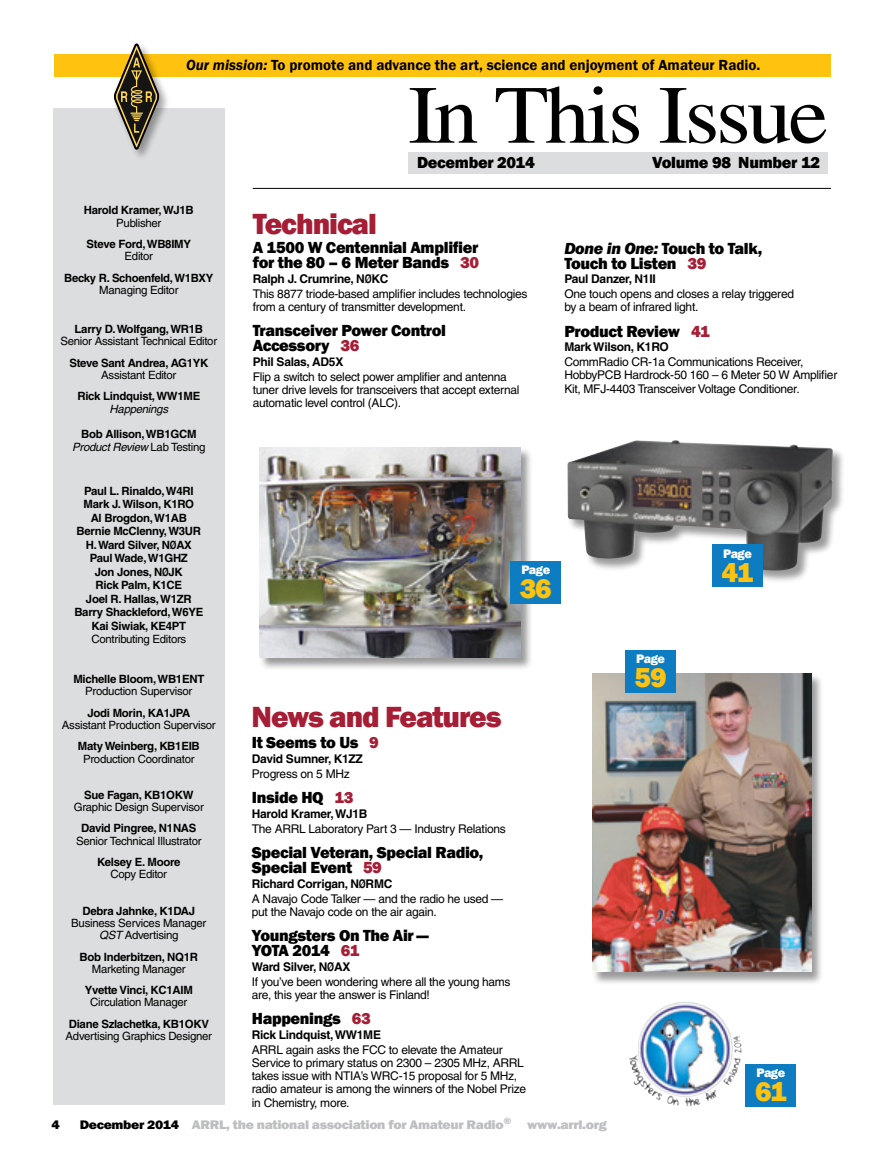
<style>
.page{position:relative;width:885px;height:1161px;background:#fff}
.page>*{position:absolute;margin:0;border:0;box-sizing:border-box;transform-origin:0 0}
.Intro_Headline_NEW{font:82.5px "Times";letter-spacing:-.04em;color:#000;scale:1.08 1}
.NEWEST_TOC_HEADERS{font:800 30px "Franklin Gothic";letter-spacing:-.035em;color:#a51e36}
.TOC_HEADERS{font:800 28.2px "Franklin Gothic";letter-spacing:-.04em;color:#ffc20e}
.NEWEST_CONTENTS_TEXT{font:800 16.5px/15px "Franklin Gothic";letter-spacing:-.02em;color:#000}
.NEW_VOLUME_AND_DATE{font:800 16.5px "Franklin Gothic";letter-spacing:-.02em;color:#000}
.t1{font:600 15px "Franklin Gothic";color:#000}
.t2{font:800 12.75px "Franklin Gothic";letter-spacing:-.025em;color:#bcbec0;scale:1.1 1}
.TOC_HEADERS-2{font:800 12.75px "Franklin Gothic";letter-spacing:-.035em;color:#fff}
.t3{font:800 12.75px "Franklin Gothic";color:#000;scale:1.1 1}
.NEWEST_CONTENS_TEXT{font:12px/13.2px "Helvetica";letter-spacing:-.025em;color:#000}
.NEWEST_CONTENTS_BYLI{font:700 12px "Helvetica";letter-spacing:-.025em;color:#000}
.Staff_NEW{font:700 11.4px/13.5px "Helvetica";letter-spacing:-.025em;color:#000;text-align:center}
.Staff_NEW-2{font:11.4px/12.3px "Helvetica";letter-spacing:-.025em;color:#000;text-align:center}
.s1{font-style:italic}
.s2{font-weight:400}
.s3{font-weight:700}
.s4{font-weight:400;font-style:italic}
.s5{color:#a51e36}
.s6{color:#000}
</style>
<div class="page">
<div style="left:53px;top:108px;width:171px;height:996px;background:#dcddde"></div>
<hr style="left:253px;top:188px;width:577px;height:1px;background:#000">
<div style="left:408px;top:152px;width:419px;height:22px;background:#dcddde"></div>
<div style="left:55px;top:54px;width:775px;height:22px;background:#ffc20e"></div>
<div style="left:112px;top:42px;width:58px;height:118px;background:#000;opacity:.35"></div>
<svg style="left:114px;top:44px;width:45px;height:105px"></svg>
<div style="left:745px;top:1064px;width:51px;height:43px;background:#0d7cc1"></div>
<div style="left:566px;top:440px;width:279px;height:143px;background:#000;opacity:.4"></div>
<img style="left:593px;top:440px;width:82px;height:14px">
<div style="left:712px;top:544px;width:50px;height:43px;background:#0d7cc1"></div>
<div style="left:591px;top:673px;width:232px;height:311px;background:#000;opacity:.4"></div>
<img style="left:592px;top:673px;width:219px;height:299px">
<div style="left:259px;top:447px;width:273px;height:224px;background:#000;opacity:.4"></div>
<img style="left:259px;top:447px;width:261px;height:211px">
<div style="left:510px;top:561px;width:51px;height:42px;background:#0d7cc1"></div>
<div style="left:625px;top:650px;width:51px;height:43px;background:#0d7cc1"></div>
<img style="left:648px;top:1002px;width:35px;height:18px">
<p class="t1" style="left:186px;top:56px;width:575px"><span class="s1">Our mission:</span> To promote and advance the art, science and enjoyment of Amateur Radio.</p>
<p class="Intro_Headline_NEW" style="left:408px;top:69px;width:390px">In This Issue</p>
<p class="Staff_NEW" style="left:84px;top:204px;width:111px;line-height:12.3px">Harold Kramer, WJ1B<br><span class="s2">Publisher</span></p>
<p class="Staff_NEW" style="left:87px;top:238px;width:106px;line-height:12.3px">Steve Ford, WB8IMY<br><span class="s2">Editor</span></p>
<p class="Staff_NEW" style="left:64px;top:271px;width:151px;line-height:12.3px">Becky R. Schoenfeld, W1BXY<br><span class="s2">Managing Editor</span></p>
<p class="Staff_NEW-2" style="left:60px;top:323px;width:158px"><span class="s3">Larry D. Wolfgang, WR1B<br></span>Senior Assistant Technical Editor</p>
<p class="Staff_NEW" style="left:69px;top:356px;width:140px;line-height:12.3px">Steve Sant Andrea, AG1YK<br><span class="s2">Assistant Editor</span></p>
<p class="Staff_NEW" style="left:77px;top:390px;width:124px;line-height:12.3px">Rick Lindquist, WW1ME<br><span class="s4">Happenings</span></p>
<p class="Staff_NEW" style="left:72px;top:428px;width:135px;line-height:12.3px">Bob Allison, WB1GCM<br><span class="s4">Product Review</span> <span class="s2">Lab Testing</span></p>
<p class="Staff_NEW" style="left:74px;top:484px;width:130px">Paul L. Rinaldo, W4RI<br>Mark J. Wilson, K1RO<br>Al Brogdon, W1AB<br>Bernie McClenny, W3UR<br>H. Ward Silver, NØAX<br>Paul Wade, W1GHZ<br>Jon Jones, NØJK<br>Rick Palm, K1CE<br>Joel R. Hallas, W1ZR<br>Barry Shackleford, W6YE<br>Kai Siwiak, KE4PT<br><span class="s2">Contributing Editors</span></p>
<p class="Staff_NEW" style="left:73px;top:673px;width:132px;line-height:12.3px">Michelle Bloom, WB1ENT<br><span class="s2">Production Supervisor</span></p>
<p class="Staff_NEW-2" style="left:62px;top:707px;width:155px"><span class="s3">Jodi Morin, KA1JPA<br></span>Assistant Production Supervisor</p>
<p class="Staff_NEW-2" style="left:78px;top:740px;width:123px"><span class="s3">Maty Weinberg, KB1EIB<br></span>Production Coordinator</p>
<p class="Staff_NEW-2" style="left:74px;top:789px;width:131px"><span class="s3">Sue Fagan, KB1OKW<br></span>Graphic Design Supervisor</p>
<p class="Staff_NEW-2" style="left:76px;top:822px;width:127px"><span class="s3">David Pingree, N1NAS<br></span>Senior Technical Illustrator</p>
<p class="Staff_NEW" style="left:97px;top:856px;width:85px;line-height:12.3px">Kelsey E. Moore<br><span class="s2">Copy Editor</span></p>
<p class="Staff_NEW-2" style="left:71px;top:905px;width:137px"><span class="s3">Debra Jahnke, K1DAJ<br></span>Business Services Manager<br><span class="s1">QST</span> Advertising</p>
<p class="Staff_NEW" style="left:80px;top:950px;width:120px;line-height:12.3px">Bob Inderbitzen, NQ1R<br><span class="s2">Marketing Manager</span></p>
<p class="Staff_NEW" style="left:85px;top:984px;width:110px;line-height:12.3px">Yvette Vinci, KC1AIM<br><span class="s2">Circulation Manager</span></p>
<p class="Staff_NEW-2" style="left:66px;top:1018px;width:148px;text-align:left"><span class="s3">Diane Szlachetka, KB1OKV<br></span>Advertising Graphics Designer</p>
<p class="NEWEST_TOC_HEADERS" style="left:253px;top:204px;width:125px">Technical</p>
<p class="NEW_VOLUME_AND_DATE" style="left:417px;top:151px;width:119px">December 2014</p>
<p class="NEW_VOLUME_AND_DATE" style="left:652px;top:151px;width:169px">Volume 98 Number 12</p>
<p class="NEWEST_CONTENTS_TEXT" style="left:253px;top:240px;width:228px">A 1500 W Centennial Amplifier for the 80 – 6 Meter Bands <span class="s5">30</span></p>
<p class="NEWEST_CONTENTS_BYLI" style="left:253px;top:272px;width:137px">Ralph J. Crumrine, NØKC</p>
<p class="NEWEST_CONTENS_TEXT" style="left:253px;top:287px;width:276px">This 8877 triode-based amplifier includes technologies from a century of transmitter development.</p>
<p class="NEWEST_CONTENTS_TEXT" style="left:253px;top:323px;width:195px">Transceiver Power Control<br>Accessory <span class="s5">36</span></p>
<p class="NEWEST_CONTENTS_BYLI" style="left:253px;top:355px;width:92px">Phil Salas, AD5X</p>
<p class="NEWEST_CONTENS_TEXT" style="left:253px;top:370px;width:268px">Flip a switch to select power amplifier and antenna tuner drive levels for transceivers that accept external automatic level control (ALC).</p>
<p class="NEWEST_CONTENTS_TEXT" style="left:564px;top:241px;width:199px"><span class="s1">Done in One:</span> Touch to Talk,<br>Touch to Listen <span class="s5">39</span></p>
<p class="NEWEST_CONTENTS_BYLI" style="left:564px;top:272px;width:93px">Paul Danzer, N1II</p>
<p class="NEWEST_CONTENS_TEXT" style="left:564px;top:287px;width:231px">One touch opens and closes a relay triggered by a beam of infrared light.</p>
<p class="NEWEST_CONTENTS_TEXT" style="left:564px;top:324px;width:147px">Product Review <span class="s5">41</span></p>
<p class="NEWEST_CONTENTS_BYLI" style="left:564px;top:340px;width:106px">Mark Wilson, K1RO</p>
<p class="NEWEST_CONTENS_TEXT" style="left:564px;top:355px;width:274px">CommRadio CR-1a Communications Receiver,<br>HobbyPCB Hardrock-50 160 – 6 Meter 50 W Amplifier<br>Kit, MFJ-4403 Transceiver Voltage Conditioner.</p>
<p class="TOC_HEADERS-2" style="left:723px;top:545px;width:30px">Page</p>
<p class="TOC_HEADERS-2" style="left:521px;top:561px;width:30px">Page</p>
<p class="TOC_HEADERS" style="left:721px;top:554px;width:33px">41</p>
<p class="TOC_HEADERS" style="left:519px;top:570px;width:34px">36</p>
<p class="NEWEST_TOC_HEADERS" style="left:251px;top:697px;width:251px">News and Features</p>
<p class="NEWEST_CONTENTS_TEXT" style="left:252px;top:735px;width:128px">It Seems to Us <span class="s5">9</span></p>
<p class="NEWEST_CONTENTS_BYLI" style="left:252px;top:752px;width:112px">David Sumner, K1ZZ</p>
<p class="NEWEST_CONTENS_TEXT" style="left:252px;top:767px;width:99px">Progress on 5 MHz</p>
<p class="NEWEST_CONTENTS_TEXT" style="left:252px;top:790px;width:103px">Inside HQ <span class="s5">13</span></p>
<p class="NEWEST_CONTENTS_BYLI" style="left:252px;top:807px;width:117px">Harold Kramer, WJ1B</p>
<p class="NEWEST_CONTENS_TEXT" style="left:252px;top:822px;width:255px">The ARRL Laboratory Part 3 — Industry Relations</p>
<p class="NEWEST_CONTENTS_TEXT" style="left:252px;top:845px;width:233px">Special Veteran, Special Radio,<br>Special Event <span class="s5">59</span></p>
<p class="NEWEST_CONTENTS_BYLI" style="left:252px;top:876px;width:142px">Richard Corrigan, NØRMC</p>
<p class="NEWEST_CONTENS_TEXT" style="left:252px;top:892px;width:253px">A Navajo Code Talker — and the radio he used — put the Navajo code on the air again.</p>
<p class="NEWEST_CONTENTS_TEXT" style="left:252px;top:928px;width:178px">Youngsters On The Air —<br>YOTA 2014 <span class="s5">61</span></p>
<p class="NEWEST_CONTENTS_BYLI" style="left:252px;top:960px;width:100px">Ward Silver, NØAX</p>
<p class="NEWEST_CONTENS_TEXT" style="left:252px;top:975px;width:260px">If you’ve been wondering where all the young hams are, this year the answer is Finland!</p>
<p class="NEWEST_CONTENTS_TEXT" style="left:252px;top:1011px;width:120px">Happenings <span class="s5">63</span></p>
<p class="NEWEST_CONTENTS_BYLI" style="left:252px;top:1028px;width:131px">Rick Lindquist, WW1ME</p>
<p class="NEWEST_CONTENS_TEXT" style="left:252px;top:1043px;width:275px">ARRL again asks the FCC to elevate the Amateur Service to primary status on 2300 – 2305 MHz, ARRL takes issue with NTIA’s WRC-15 proposal for 5 MHz, radio amateur is among the winners of the Nobel Prize in Chemistry, more.</p>
<p class="TOC_HEADERS-2" style="left:636px;top:651px;width:30px">Page</p>
<p class="TOC_HEADERS" style="left:634px;top:660px;width:34px">59</p>
<p class="TOC_HEADERS-2" style="left:756px;top:1065px;width:30px">Page</p>
<p class="TOC_HEADERS" style="left:754px;top:1074px;width:33px">61</p>
<p class="t3" style="left:51px;top:1116px;width:9px">4</p>
<p class="t2" style="left:80px;top:1116px;width:480px"><span class="s6">December 2014</span> ARRL, the national association for Amateur Radio<sup>®</sup> www.arrl.org</p>
</div>
